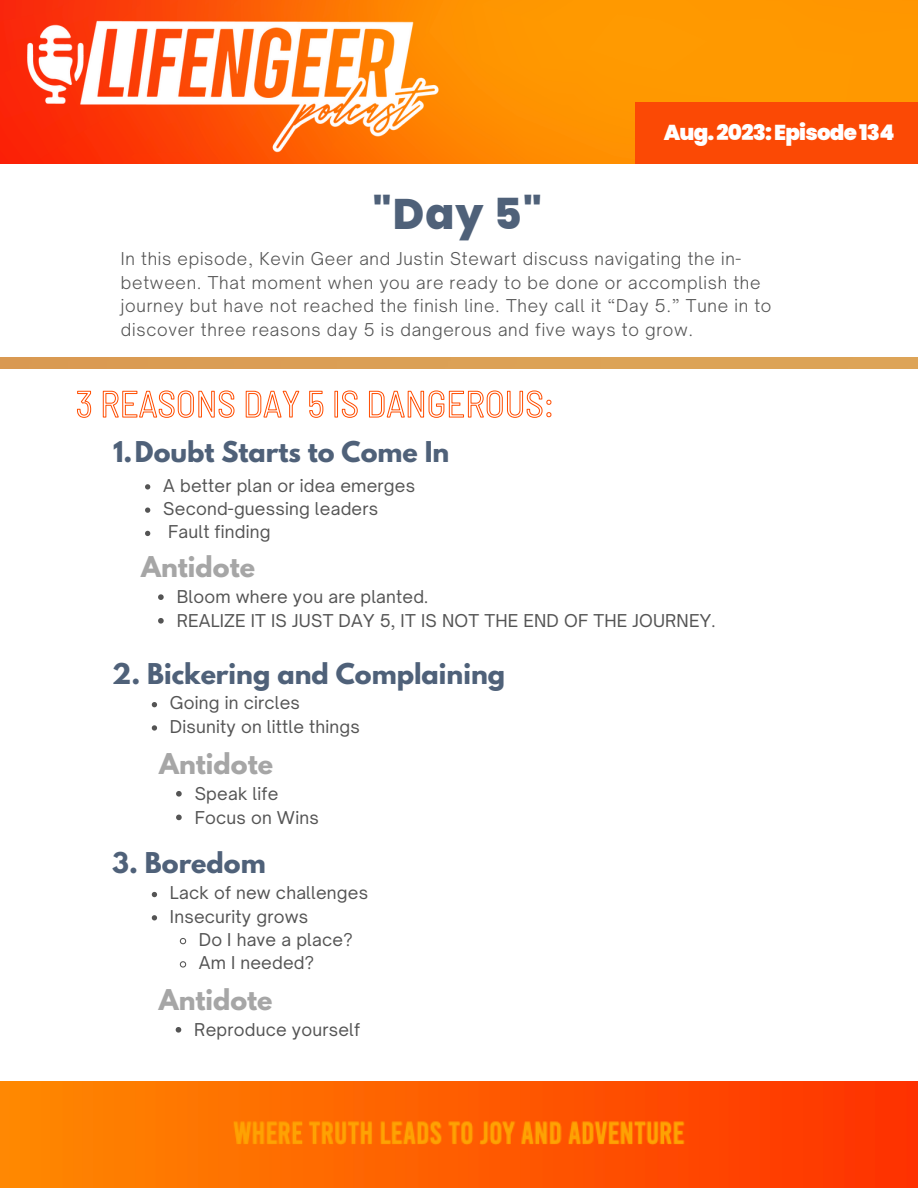
<style>
.page{position:relative;width:918px;height:1188px;background:#fff}
.page>*{position:absolute;margin:0;border:0;box-sizing:border-box;transform-origin:0 0}
.t1{font:800 42.75px "Poppins";color:#4f6179}
.t2{font:700 25.35px "League Spartan";color:#4f6179}
.t3{font:700 25.35px "League Spartan";color:#a6a6a6}
.t4{font:900 21.45px "Poppins";letter-spacing:-.035em;color:#fff}
.t5{font:16.95px "Open Sauce One";letter-spacing:.01em;color:#545454}
.t6{font:300 16.95px/23.7px "Open Sauce One";letter-spacing:.045em;color:#545454}
</style>
<div class="page">
<div style="left:530px;top:0;width:388px;height:164px;background:#ff9800"></div>
<img style="left:0;top:0;width:530px;height:164px">
<div style="left:635px;top:102px;width:283px;height:61px;background:#fb4905"></div>
<img style="left:0;top:1082px;width:918px;height:106px">
<div style="left:0;top:358px;width:918px;height:11px;background:#dca156"></div>
<svg style="left:145px;top:484px;width:5px;height:6px"></svg>
<svg style="left:145px;top:508px;width:5px;height:5px"></svg>
<svg style="left:145px;top:531px;width:5px;height:5px"></svg>
<svg style="left:152px;top:702px;width:5px;height:5px"></svg>
<svg style="left:152px;top:725px;width:5px;height:6px"></svg>
<svg style="left:152px;top:892px;width:5px;height:5px"></svg>
<svg style="left:152px;top:915px;width:5px;height:5px"></svg>
<svg style="left:179px;top:938px;width:8px;height:7px"></svg>
<svg style="left:179px;top:961px;width:8px;height:7px"></svg>
<svg style="left:158px;top:594px;width:6px;height:6px"></svg>
<svg style="left:158px;top:618px;width:6px;height:6px"></svg>
<svg style="left:176px;top:791px;width:6px;height:6px"></svg>
<svg style="left:176px;top:815px;width:6px;height:5px"></svg>
<svg style="left:176px;top:1027px;width:5px;height:6px"></svg>
<svg style="left:77px;top:390px;width:475px;height:28px"></svg>
<p class="t4" style="left:664px;top:118px;width:232px">Aug.2023:Episode134</p>
<p class="t1" style="left:373px;top:184px;width:171px">"Day 5"</p>
<p class="t6" style="left:121px;top:247px;width:652px">In this episode, Kevin Geer and Justin Stewart discuss navigating the in&shy;between. That moment when you are ready to be done or accomplish the journey but have not reached the finish line. They call it “Day 5.” Tune in to discover three reasons day 5 is dangerous and five ways to grow.</p>
<p class="t2" style="left:113px;top:439px;width:338px">1.Doubt Starts to Come In</p>
<p class="t5" style="left:163px;top:475px;width:253px">A better plan or idea emerges</p>
<p class="t5" style="left:163px;top:498px;width:217px">Second-guessing leaders</p>
<p class="t5" style="left:168px;top:521px;width:104px">Fault finding</p>
<p class="t3" style="left:141px;top:554px;width:115px">Antidote</p>
<p class="t5" style="left:177px;top:586px;width:253px">Bloom where you are planted.</p>
<p class="t5" style="left:177px;top:610px;width:540px">REALIZE IT IS JUST DAY 5, IT IS NOT THE END OF THE JOURNEY.</p>
<p class="t2" style="left:112px;top:661px;width:394px">2. Bickering and Complaining</p>
<p class="t5" style="left:170px;top:692px;width:132px">Going in circles</p>
<p class="t5" style="left:170px;top:716px;width:191px">Disunity on little things</p>
<p class="t3" style="left:159px;top:751px;width:115px">Antidote</p>
<p class="t5" style="left:195px;top:783px;width:85px">Speak life</p>
<p class="t5" style="left:195px;top:807px;width:126px">Focus on Wins</p>
<p class="t2" style="left:112px;top:850px;width:155px">3. Boredom</p>
<p class="t5" style="left:170px;top:882px;width:200px">Lack of new challenges</p>
<p class="t5" style="left:170px;top:906px;width:140px">Insecurity grows</p>
<p class="t5" style="left:199px;top:929px;width:155px">Do I have a place?</p>
<p class="t5" style="left:199px;top:952px;width:117px">Am I needed?</p>
<p class="t3" style="left:159px;top:987px;width:115px">Antidote</p>
<p class="t5" style="left:194px;top:1019px;width:167px">Reproduce yourself</p>
</div>
